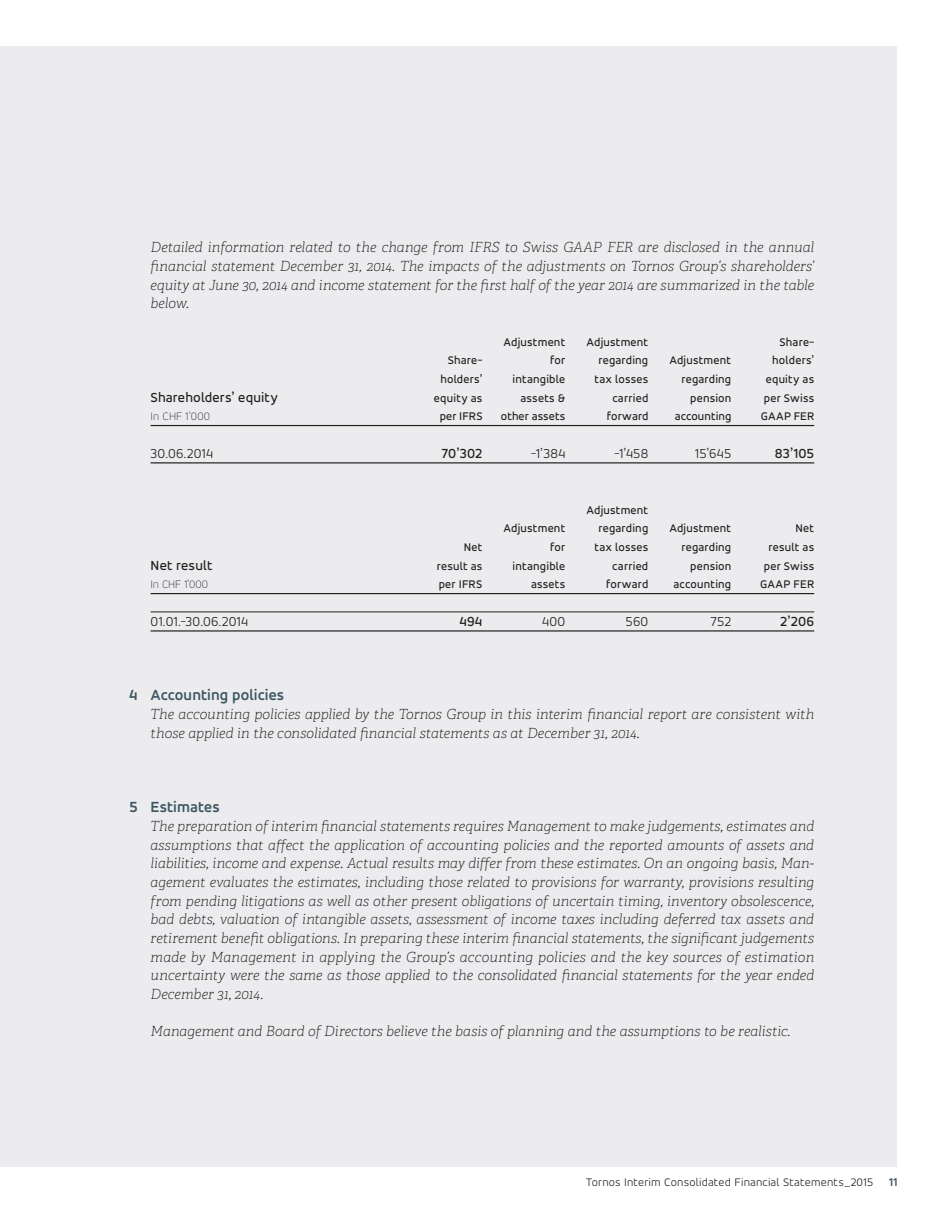
<style>
.page{position:relative;width:944px;height:1214px;background:#fff}
.page>*{position:absolute;margin:0;border:0;box-sizing:border-box;transform-origin:0 0}
.t1{font:700 15.75px "Accord Alternate";letter-spacing:.005em;color:#3d5863}
.t2{font:300 14.25px "Accord Alternate";letter-spacing:.02em;color:#231f20}
.t3{font:500 14.25px "Accord Alternate";letter-spacing:.01em;color:#231f20}
.t4{font:italic 100 13.95px/18.6px "Adelle";color:#231f20;text-align:justify}
.t5{font:500 12px "Accord Alternate";letter-spacing:.015em;color:#231f20}
.t6{font:300 12px "Accord Alternate";letter-spacing:.015em;color:#231f20}
.t7{font:100 12px "Accord Alternate";letter-spacing:.005em;color:#231f20}
.t8{font:700 12px "Accord Alternate";color:#3d5863}
</style>
<div class="page">
<div style="left:0;top:47px;width:13px;height:1120px;background:#ececee"></div>
<div style="left:13px;top:47px;width:884px;height:1120px;background:#ececee"></div>
<hr style="left:151px;top:425px;width:663px;height:1px;background:#231f20">
<hr style="left:151px;top:462px;width:663px;height:1px;background:#231f20">
<hr style="left:151px;top:593px;width:663px;height:1px;background:#231f20">
<hr style="left:151px;top:611px;width:663px;height:1px;background:#231f20">
<hr style="left:151px;top:630px;width:663px;height:1px;background:#231f20">
<p class="t4" style="left:151px;top:238px;width:665px">Detailed information related to the change from IFRS to Swiss GAAP FER are disclosed in the annual financial statement December 31, 2014. The impacts of the adjustments on Tornos Group’s shareholders’ equity at June 30, 2014 and income statement for the first half of the year 2014 are summarized in the table below.</p>
<p class="t5" style="left:503px;top:334px;width:63px">Adjustment</p>
<p class="t5" style="left:586px;top:334px;width:63px">Adjustment</p>
<p class="t5" style="left:779px;top:334px;width:36px">Share-</p>
<p class="t5" style="left:448px;top:353px;width:36px">Share-</p>
<p class="t5" style="left:550px;top:353px;width:17px">for</p>
<p class="t5" style="left:598px;top:353px;width:51px">regarding</p>
<p class="t5" style="left:669px;top:353px;width:63px">Adjustment</p>
<p class="t5" style="left:772px;top:353px;width:44px">holders’</p>
<p class="t5" style="left:440px;top:372px;width:44px">holders’</p>
<p class="t5" style="left:512px;top:372px;width:54px">intangible</p>
<p class="t5" style="left:594px;top:372px;width:55px">tax losses</p>
<p class="t5" style="left:681px;top:372px;width:51px">regarding</p>
<p class="t5" style="left:765px;top:372px;width:50px">equity as</p>
<p class="t3" style="left:151px;top:388px;width:129px">Shareholders’ equity</p>
<p class="t5" style="left:434px;top:390px;width:50px">equity as</p>
<p class="t5" style="left:520px;top:390px;width:46px">assets &amp;</p>
<p class="t5" style="left:612px;top:390px;width:37px">carried</p>
<p class="t5" style="left:690px;top:390px;width:43px">pension</p>
<p class="t5" style="left:763px;top:390px;width:52px">per Swiss</p>
<p class="t7" style="left:151px;top:409px;width:61px">In CHF 1’000</p>
<p class="t5" style="left:439px;top:409px;width:44px">per IFRS</p>
<p class="t5" style="left:501px;top:409px;width:66px">other assets</p>
<p class="t5" style="left:607px;top:409px;width:43px">forward</p>
<p class="t5" style="left:674px;top:409px;width:58px">accounting</p>
<p class="t5" style="left:760px;top:409px;width:55px">GAAP FER</p>
<p class="t2" style="left:151px;top:444px;width:64px">30.06.2014</p>
<p class="t3" style="left:441px;top:444px;width:43px">70’302</p>
<p class="t2" style="left:531px;top:444px;width:36px">-1’384</p>
<p class="t2" style="left:614px;top:444px;width:35px">-1’458</p>
<p class="t2" style="left:695px;top:444px;width:38px">15’645</p>
<p class="t3" style="left:774px;top:444px;width:41px">83’105</p>
<p class="t5" style="left:586px;top:502px;width:63px">Adjustment</p>
<p class="t5" style="left:503px;top:521px;width:63px">Adjustment</p>
<p class="t5" style="left:598px;top:521px;width:51px">regarding</p>
<p class="t5" style="left:669px;top:521px;width:63px">Adjustment</p>
<p class="t5" style="left:795px;top:521px;width:20px">Net</p>
<p class="t5" style="left:463px;top:540px;width:20px">Net</p>
<p class="t5" style="left:550px;top:540px;width:17px">for</p>
<p class="t5" style="left:594px;top:540px;width:55px">tax losses</p>
<p class="t5" style="left:681px;top:540px;width:51px">regarding</p>
<p class="t5" style="left:768px;top:540px;width:47px">result as</p>
<p class="t3" style="left:151px;top:556px;width:63px">Net result</p>
<p class="t5" style="left:437px;top:558px;width:47px">result as</p>
<p class="t5" style="left:512px;top:558px;width:54px">intangible</p>
<p class="t5" style="left:612px;top:558px;width:37px">carried</p>
<p class="t5" style="left:690px;top:558px;width:43px">pension</p>
<p class="t5" style="left:763px;top:558px;width:52px">per Swiss</p>
<p class="t7" style="left:151px;top:577px;width:59px">In CHF 1’000</p>
<p class="t5" style="left:439px;top:577px;width:45px">per IFRS</p>
<p class="t5" style="left:531px;top:577px;width:36px">assets</p>
<p class="t5" style="left:606px;top:577px;width:44px">forward</p>
<p class="t5" style="left:673px;top:577px;width:59px">accounting</p>
<p class="t5" style="left:760px;top:577px;width:56px">GAAP FER</p>
<p class="t2" style="left:151px;top:612px;width:99px">01.01.-30.06.2014</p>
<p class="t3" style="left:459px;top:612px;width:25px">494</p>
<p class="t2" style="left:542px;top:612px;width:25px">400</p>
<p class="t2" style="left:625px;top:612px;width:24px">560</p>
<p class="t2" style="left:710px;top:612px;width:22px">752</p>
<p class="t3" style="left:780px;top:612px;width:36px">2’206</p>
<p class="t1" style="left:129px;top:685px;width:10px">4</p>
<p class="t1" style="left:151px;top:685px;width:135px">Accounting policies</p>
<p class="t4" style="left:151px;top:705px;width:665px">The accounting policies applied by the Tornos Group in this interim financial report are consistent with those applied in the consolidated financial statements as at December 31, 2014.</p>
<p class="t1" style="left:129px;top:797px;width:10px">5</p>
<p class="t1" style="left:151px;top:797px;width:71px">Estimates</p>
<p class="t4" style="left:151px;top:817px;width:665px">The preparation of interim financial statements requires Management to make judgements, estimates and assumptions that affect the application of accounting policies and the reported amounts of assets and liabilities, income and expense. Actual results may differ from these estimates. On an ongoing basis, Man&shy;agement evaluates the estimates, including those related to provisions for warranty, provisions resulting from pending litigations as well as other present obligations of uncertain timing, inventory obsolescence, bad debts, valuation of intangible assets, assessment of income taxes including deferred tax assets and retirement benefit obligations. In preparing these interim financial statements, the significant judgements made by Management in applying the Group’s accounting policies and the key sources of estimation uncertainty were the same as those applied to the consolidated financial statements for the year ended December 31, 2014.</p>
<p class="t4" style="left:151px;top:1022px;width:641px">Management and Board of Directors believe the basis of planning and the assumptions to be realistic.</p>
<p class="t6" style="left:586px;top:1174px;width:288px">Tornos Interim Consolidated Financial Statements_2015</p>
<p class="t8" style="left:889px;top:1174px;width:10px">11</p>
</div>
